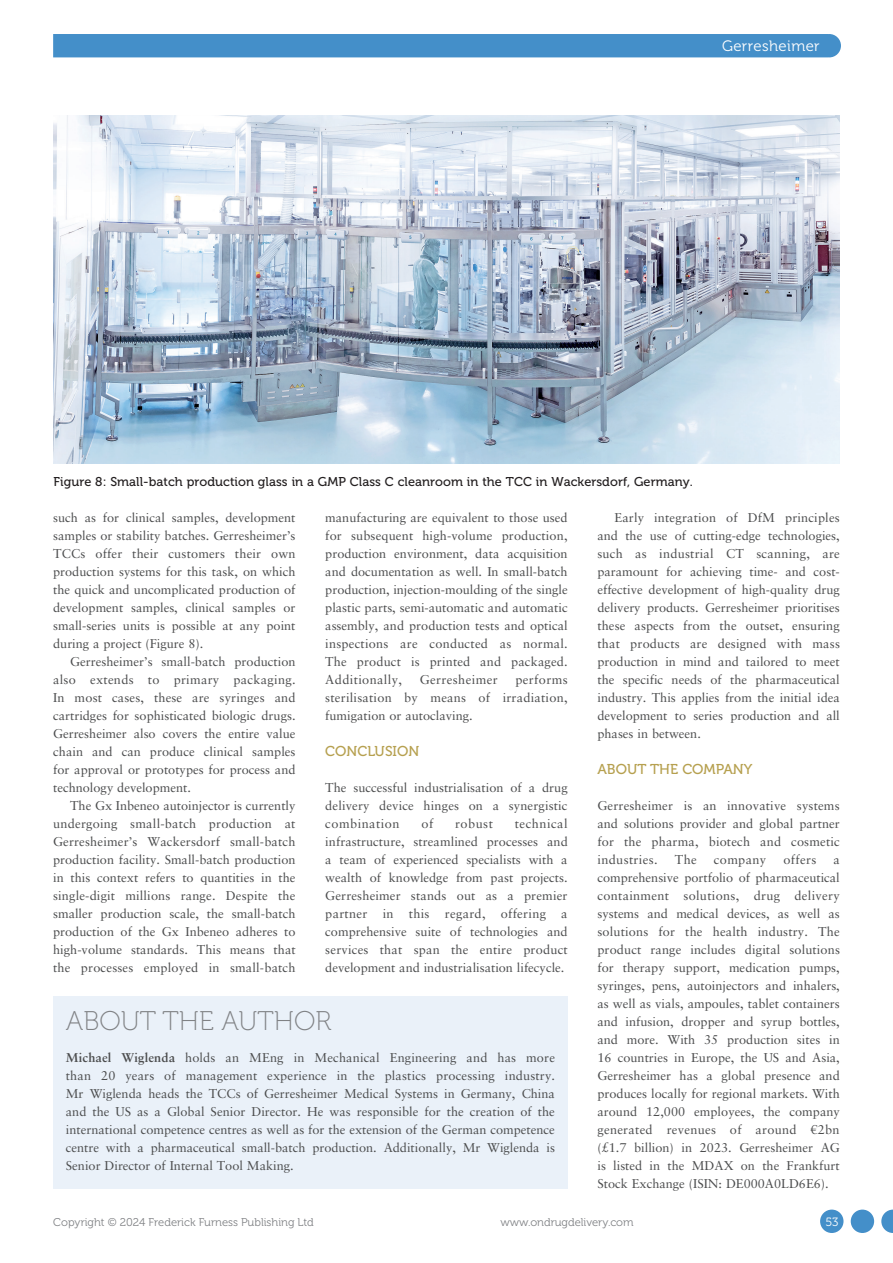
<style>
.page{position:relative;width:893px;height:1263px;background:#fff}
.page>*{position:absolute;margin:0;border:0;box-sizing:border-box;transform-origin:0 0}
.MF_Boxed_text_title{font:27px "Museo 100";color:#808285}
.t1{font:15px "Museo 300";letter-spacing:.025em;color:#fff}
.MF_Xhead{font:14.25px "Museo 500";color:#b6a04f}
.MF_body_no_indent{font:12.75px/18px "Sabon LT Std";color:#4b4c4d;text-align:justify}
.MF_body{font:12.75px/18px "Sabon LT Std";color:#4b4c4d;text-align:justify}
.MF_Captions{font:12.75px "Museo 500";letter-spacing:.005em;color:#231f20}
.MF_body-2{font:12.75px "Sabon LT Std";letter-spacing:.03em;color:#4b4c4d}
.MF_body_no_indent-2{font:12.75px "Sabon LT Std";letter-spacing:.03em;color:#4b4c4d}
.t2{font:12px "Museo 300";color:#fff}
.t3{font:11.25px "Museo 300";color:#808285}
.s1{font-weight:700}
</style>
<div class="page">
<div style="left:53px;top:34px;width:788px;height:23px;background:#448fc9"></div>
<img style="left:53px;top:115px;width:787px;height:349px">
<div style="left:53px;top:996px;width:515px;height:192px;background:#eaf1f9"></div>
<svg style="left:881px;top:1209px;width:12px;height:24px"></svg>
<div style="left:851px;top:1209px;width:23px;height:24px;background:#448fc9;border-radius:50%"></div>
<div style="left:820px;top:1209px;width:23px;height:24px;background:#448fc9;border-radius:50%"></div>
<p class="t1" style="left:722px;top:37px;width:99px">Gerresheimer</p>
<p class="MF_Captions" style="left:54px;top:475px;width:641px">Figure 8: Small-batch production glass in a GMP Class C cleanroom in the TCC in Wackersdorf, Germany.</p>
<p class="MF_body_no_indent" style="left:53px;top:508px;width:244px">such as for clinical samples, development samples or stability batches. Gerresheimer’s TCCs offer their customers their own production systems for this task, on which the quick and uncomplicated production of development samples, clinical samples or small-series units is possible at any point during a project (Figure 8).</p>
<p class="MF_body" style="left:53px;top:652px;width:244px;text-indent:17px">Gerresheimer’s small-batch production also extends to primary packaging.<br>In most cases, these are syringes and cartridges for sophisticated biologic drugs.<br>Gerresheimer also covers the entire value chain and can produce clinical samples for approval or prototypes for process and technology development.</p>
<p class="MF_body" style="left:53px;top:796px;width:244px;text-indent:17px">The Gx Inbeneo autoinjector is currently undergoing small-batch production at Gerresheimer’s Wackersdorf small-batch production facility. Small-batch production in this context refers to quantities in the single-digit millions range. Despite the smaller production scale, the small-batch production of the Gx Inbeneo adheres to high-volume standards. This means that the processes employed in small-batch</p>
<p class="MF_body" style="left:325px;top:508px;width:244px">manufacturing are equivalent to those used for subsequent high-volume production, production environment, data acquisition and documentation as well. In small-batch production, injection-moulding of the single plastic parts, semi-automatic and automatic assembly, and production tests and optical inspections are conducted as normal.<br>The product is printed and packaged.<br>Additionally,</p>
<p class="MF_body" style="left:325px;top:670px;width:244px;text-indent:190px">performs sterilisation by means of irradiation, fumigation or autoclaving.</p>
<p class="MF_Xhead" style="left:325px;top:743px;width:96px">CONCLUSION</p>
<p class="MF_body_no_indent" style="left:325px;top:778px;width:244px">The successful industrialisation of a drug delivery device hinges on a synergistic combination</p>
<p class="MF_body-2" style="left:420px;top:672px;width:79px">Gerresheimer</p>
<p class="MF_body_no_indent" style="left:325px;top:814px;width:244px;text-indent:190px">technical infrastructure, streamlined processes and a team of experienced specialists with a wealth of knowledge from past projects.<br>Gerresheimer stands out as a premier partner in this regard, offering a comprehensive suite of technologies and services that span the entire product development and industrialisation lifecycle.</p>
<p class="MF_body_no_indent" style="left:421px;top:814px;width:13px">of</p>
<p class="MF_body_no_indent" style="left:455px;top:814px;width:39px">robust</p>
<p class="MF_Boxed_text_title" style="left:66px;top:1006px;width:267px">ABOUT THE AUTHOR</p>
<p class="MF_body_no_indent" style="left:66px;top:1048px;width:491px"><span class="s1">Michael Wiglenda</span> holds an MEng in Mechanical Engineering and has more than 20 years of management experience in the plastics processing industry.<br>Mr Wiglenda heads the TCCs of Gerresheimer Medical Systems in Germany, China and the US as a Global Senior Director. He was responsible for the creation of the international competence centres as well as for the extension of the German competence centre with a pharmaceutical small-batch production. Additionally, Mr Wiglenda is Senior Director of Internal Tool Making.</p>
<p class="MF_body" style="left:597px;top:508px;width:244px;text-indent:17px">Early integration of DfM principles and the use of cutting-edge technologies, such as industrial CT scanning, are paramount for achieving time- and cost&shy;effective development of high-quality drug delivery products. Gerresheimer prioritises these aspects from the outset, ensuring that products are designed with mass production in mind and tailored to meet the specific needs of the pharmaceutical industry. This applies from the initial idea development to series production and all phases in between.</p>
<p class="MF_Xhead" style="left:597px;top:761px;width:156px">ABOUT THE COMPANY</p>
<p class="MF_body_no_indent" style="left:597px;top:796px;width:244px">Gerresheimer is an innovative systems and solutions provider and global partner for the pharma, biotech and cosmetic industries.</p>
<p class="MF_body_no_indent" style="left:675px;top:850px;width:23px">The</p>
<p class="MF_body_no_indent-2" style="left:714px;top:852px;width:54px">company</p>
<p class="MF_body_no_indent" style="left:783px;top:850px;width:34px">offers</p>
<p class="MF_body_no_indent" style="left:597px;top:850px;width:244px;text-indent:236px">a comprehensive portfolio of pharmaceutical containment solutions, drug delivery systems and medical devices, as well as solutions for the health industry. The product range includes digital solutions for therapy support, medication pumps, syringes, pens, autoinjectors and inhalers, as well as vials, ampoules, tablet containers and infusion, dropper and syrup bottles, and more. With 35 production sites in 16 countries in Europe, the US and Asia, Gerresheimer has a global presence and produces locally for regional markets. With around 12,000 employees, the company generated revenues of around €2bn (£1.7 billion) in 2023. Gerresheimer AG is listed in the MDAX on the Frankfurt Stock Exchange (ISIN: DE000A0LD6E6).</p>
<p class="t3" style="left:53px;top:1216px;width:262px">Copyright © 2024 Frederick Furness Publishing Ltd</p>
<p class="t3" style="left:500px;top:1216px;width:135px">www.ondrugdelivery.com</p>
<p class="t2" style="left:825px;top:1215px;width:15px">53</p>
</div>
